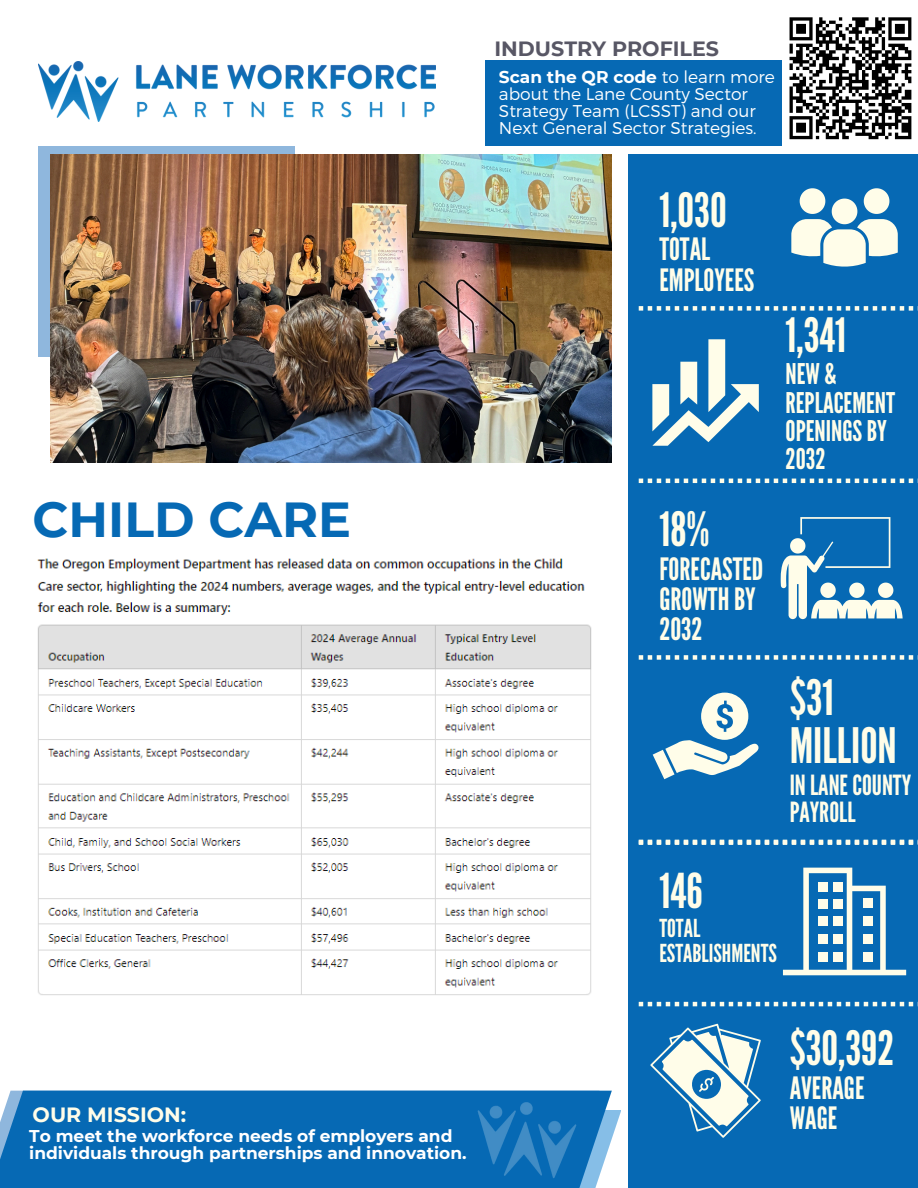
<style>
.page{position:relative;width:918px;height:1188px;background:#fff}
.page>*{position:absolute;margin:0;border:0;box-sizing:border-box;transform-origin:0 0}
.t1{font:700 49.05px "Montserrat";color:#0669b4}
.t2{font:48.75px/48.3px "League Gothic";color:#fffde9}
.t3{font:48px "League Gothic";color:#fffde9}
.t4{font:47.25px "League Gothic";color:#fffde9}
.t5{font:30.75px/30.3px "League Gothic";color:#fffde9}
.t6{font:28.5px/28.2px "League Gothic";color:#fffde9}
.t7{font:27.75px/27px "League Gothic";color:#fffde9}
.t8{font:24.75px/24.8px "League Gothic";color:#fffde9}
.t9{font:700 20.7px "Montserrat";color:#585765}
.t10{font:700 20.7px "Montserrat";color:#fffde9}
.t11{font:300 17.1px/16.8px "Montserrat";color:#fff}
.t12{font:700 17.1px/16.8px "Montserrat";color:#fff}
.s1{font-weight:700}
</style>
<div class="page">
<div style="left:629px;top:155px;width:289px;height:1033px;background:#0669b4"></div>
<div style="left:39px;top:146px;width:256px;height:211px;background:#8fb7dd"></div>
<img style="left:50px;top:155px;width:562px;height:307px">
<div style="left:485px;top:60px;width:320px;height:86px;background:#0669b4"></div>
<div style="left:783px;top:11px;width:135px;height:135px;background:#fff"></div>
<svg style="left:789px;top:17px;width:123px;height:123px"></svg>
<svg style="left:791px;top:188px;width:107px;height:79px"></svg>
<svg style="left:781px;top:517px;width:121px;height:102px"></svg>
<svg style="left:652px;top:339px;width:107px;height:107px"></svg>
<svg style="left:650px;top:1024px;width:111px;height:113px"></svg>
<svg style="left:639px;top:1002px;width:279px;height:4px"></svg>
<svg style="left:639px;top:306px;width:279px;height:5px"></svg>
<svg style="left:639px;top:840px;width:279px;height:5px"></svg>
<svg style="left:639px;top:479px;width:279px;height:4px"></svg>
<svg style="left:783px;top:868px;width:123px;height:107px"></svg>
<div style="left:819px;top:882px;width:9px;height:10px;background:#fffde9"></div>
<div style="left:833px;top:882px;width:9px;height:10px;background:#fffde9"></div>
<div style="left:819px;top:899px;width:9px;height:10px;background:#fffde9"></div>
<div style="left:833px;top:899px;width:9px;height:10px;background:#fffde9"></div>
<div style="left:819px;top:916px;width:9px;height:10px;background:#fffde9"></div>
<div style="left:833px;top:916px;width:9px;height:10px;background:#fffde9"></div>
<div style="left:863px;top:916px;width:9px;height:10px;background:#fffde9"></div>
<div style="left:863px;top:899px;width:9px;height:9px;background:#fffde9"></div>
<div style="left:819px;top:934px;width:9px;height:9px;background:#fffde9"></div>
<div style="left:833px;top:934px;width:9px;height:9px;background:#fffde9"></div>
<div style="left:863px;top:934px;width:9px;height:9px;background:#fffde9"></div>
<div style="left:819px;top:952px;width:9px;height:10px;background:#fffde9"></div>
<div style="left:833px;top:952px;width:9px;height:10px;background:#fffde9"></div>
<div style="left:863px;top:952px;width:9px;height:10px;background:#fffde9"></div>
<svg style="left:653px;top:693px;width:105px;height:86px"></svg>
<svg style="left:639px;top:655px;width:279px;height:5px"></svg>
<img style="left:39px;top:62px;width:397px;height:59px">
<div style="left:0;top:1091px;width:612px;height:97px;background:#0669b4"></div>
<img style="left:477px;top:1102px;width:99px;height:76px">
<img style="left:37px;top:558px;width:555px;height:437px">
<p class="t1" style="left:33px;top:489px;width:320px">CHILD CARE</p>
<h2 class="t10" style="left:33px;top:1102px;width:155px">OUR MISSION:</h2>
<p class="t12" style="left:29px;top:1127px;width:439px">To meet the workforce needs of employers and individuals through partnerships and innovation.</p>
<h2 class="t9" style="left:495px;top:36px;width:226px">INDUSTRY PROFILES</h2>
<p class="t11" style="left:499px;top:68px;width:277px"><span class="s1">Scan the QR code</span> to learn more about the Lane County Sector<br>Strategy Team (LCSST) and our<br>Next General Sector Strategies.</p>
<h1 class="t4" style="left:659px;top:182px;width:69px">1,030</h1>
<h1 class="t5" style="left:659px;top:235px;width:97px">TOTAL<br>EMPLOYEES</h1>
<p class="t4" style="left:659px;top:502px;width:52px">18%</p>
<p class="t5" style="left:659px;top:554px;width:105px">FORECASTED<br>GROWTHBY<br>2032</p>
<p class="t4" style="left:786px;top:308px;width:62px">1,341</p>
<p class="t6" style="left:786px;top:361px;width:111px">NEW &amp;<br>REPLACEMENT<br>OPENINGSBY<br>2032</p>
<p class="t2" style="left:790px;top:674px;width:109px">$31<br>MILLION</p>
<p class="t7" style="left:790px;top:772px;width:123px">INLANECOUNTY<br>PAYROLL</p>
<h4 class="t3" style="left:659px;top:863px;width:45px">146</h4>
<h4 class="t8" style="left:659px;top:917px;width:119px">TOTAL<br>ESTABLISHMENTS</h4>
<h5 class="t4" style="left:790px;top:1021px;width:106px">$30,392</h5>
<h5 class="t5" style="left:790px;top:1073px;width:76px">AVERAGE<br>WAGE</h5>
</div>
